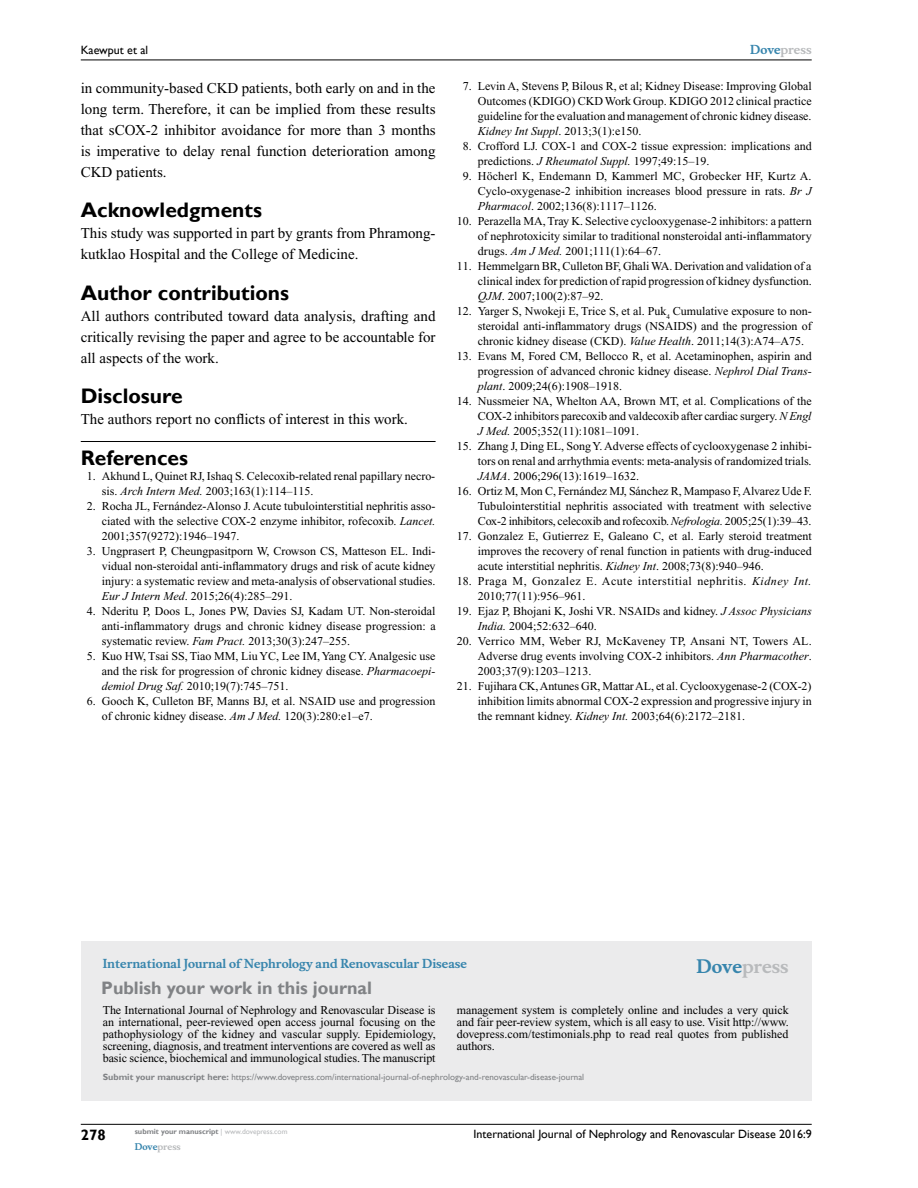
<style>
.page{position:relative;width:918px;height:1188px;background:#fff}
.page>*{position:absolute;margin:0;border:0;box-sizing:border-box;transform-origin:0 0}
.t1{font:700 21px "Gill Sans";color:#000}
.t2{font:700 18px "Gill Sans";color:#808285}
.t3{font:700 18px "Musee";color:#b8babc}
.t4{font:15px/21px "Times New Roman";color:#000;text-align:justify}
.t5{font:700 15px "Gill Sans";color:#000}
.t6{font:12px/15px "Times New Roman";color:#000;text-align:justify}
.t7{font:12px/15px "Times New Roman";letter-spacing:.04em;color:#000}
.t8{font:12px "Gill Sans";color:#000}
.t9{font:700 12px "Musee";color:#3785ad}
.t10{font:700 12px "Musee";color:#b8babc}
.t11{font:9px "Gill Sans";color:#808285}
.t12{font:700 9px "Musee";color:#b8babc}
.t13{font:700 7.5px "Gill Sans";color:#808285}
.s1{font-style:italic}
.s2{color:#3785ad}
.s3{font-weight:700}
.s4{font-weight:400;color:#b8babc}
</style>
<div class="page">
<div style="left:81px;top:941px;width:731px;height:160px;background:#ebebec"></div>
<hr style="left:81px;top:1124px;width:731px;height:1px;background:#000">
<hr style="left:81px;top:60px;width:731px;height:1px;background:#000">
<hr style="left:81px;top:441px;width:355px;height:1px;background:#000">
<p class="t8" style="left:81px;top:43px;width:69px">Kaewput et al</p>
<p class="t4" style="left:81px;top:77px;width:356px">in community-based CKD patients, both early on and in the long term. Therefore, it can be implied from these results that sCOX-2 inhibitor avoidance for more than 3 months is imperative to delay renal function deterioration among CKD patients.</p>
<h1 class="t1" style="left:81px;top:197px;width:183px">Acknowledgments</h1>
<p class="t4" style="left:81px;top:223px;width:356px">This study was supported in part by grants from Phramong&shy;kutklao Hospital and the College of Medicine.</p>
<h1 class="t1" style="left:81px;top:280px;width:210px">Author contributions</h1>
<p class="t4" style="left:81px;top:305px;width:356px">All authors contributed toward data analysis, drafting and critically revising the paper and agree to be accountable for all aspects of the work.</p>
<h1 class="t1" style="left:81px;top:383px;width:103px">Disclosure</h1>
<p class="t4" style="left:81px;top:409px;width:329px">The authors report no conflicts of interest in this work.</p>
<h1 class="t1" style="left:81px;top:445px;width:109px">References</h1>
<p class="t6" style="left:102px;top:468px;width:335px;text-indent:-15px">1. Akhund L, Quinet RJ, Ishaq S. Celecoxib-related renal papillary necro&shy;sis. <span class="s1">Arch Intern Med.</span> 2003;163(1):114–115.</p>
<p class="t6" style="left:102px;top:498px;width:335px;text-indent:-15px">2. Rocha JL, Fernández-Alonso J. Acute tubulointerstitial nephritis asso&shy;ciated with the selective COX-2 enzyme inhibitor, rofecoxib. <span class="s1">Lancet.<br></span>2001;357(9272):1946–1947.</p>
<p class="t6" style="left:102px;top:543px;width:335px;text-indent:-15px">3. Ungprasert P, Cheungpasitporn W, Crowson CS, Matteson EL. Indi&shy;vidual non-steroidal anti-inflammatory drugs and risk of acute kidney injury: a systematic review and meta-analysis of observational studies.<br><span class="s1">Eur J Intern Med</span>. 2015;26(4):285–291.</p>
<p class="t6" style="left:102px;top:603px;width:336px;text-indent:-15px">4. Nderitu P, Doos L, Jones PW, Davies SJ, Kadam UT. Non-steroidal anti-inflammatory drugs and chronic kidney disease progression: a systematic review. <span class="s1">Fam Pract.</span> 2013;30(3):247–255.</p>
<p class="t6" style="left:102px;top:648px;width:335px;text-indent:-15px">5. Kuo HW, Tsai SS, Tiao MM, Liu YC, Lee IM, Yang CY. Analgesic use and the risk for progression of chronic kidney disease. <span class="s1">Pharmacoepi&shy;demiol Drug Saf.</span> 2010;19(7):745–751.</p>
<p class="t6" style="left:102px;top:693px;width:335px;text-indent:-15px">6. Gooch K, Culleton BF, Manns BJ, et al. NSAID use and progression of chronic kidney disease. <span class="s1">Am J Med.</span> 120(3):280:e1–e7.</p>
<p class="t10" style="left:750px;top:43px;width:63px"><span class="s2">Dove</span>press</p>
<p class="t6" style="left:478px;top:79px;width:335px;text-indent:-15px">7. Levin A, Stevens P, Bilous R, et al; Kidney Disease: Improving Global Outcomes (KDIGO) CKD Work Group. KDIGO 2012 clinical practice guideline for the evaluation and management of chronic kidney disease.<br><span class="s1">Kidney Int Suppl</span>. 2013;3(1):e150.</p>
<p class="t6" style="left:478px;top:139px;width:335px;text-indent:-15px">8. Crofford LJ. COX-1 and COX-2 tissue expression: implications and predictions. <span class="s1">J Rheumatol Suppl.</span> 1997;49:15–19.</p>
<p class="t6" style="left:478px;top:169px;width:335px;text-indent:-15px">9. Höcherl K, Endemann D, Kammerl MC, Grobecker HF, Kurtz A.<br>Cyclo-oxygenase-2 inhibition increases blood pressure in rats. <span class="s1">Br J Pharmacol</span>. 2002;136(8):1117–1126.</p>
<p class="t6" style="left:478px;top:214px;width:335px;text-indent:-21px">10. Perazella MA, Tray K. Selective cyclooxygenase-2 inhibitors: a pattern of nephrotoxicity similar to traditional nonsteroidal anti-inflammatory drugs. <span class="s1">Am J Med.</span> 2001;111(1):64–67.</p>
<p class="t6" style="left:478px;top:259px;width:335px;text-indent:-21px">11. Hemmelgarn BR, Culleton BF, Ghali WA. Derivation and validation of a clinical index for prediction of rapid progression of kidney dysfunction.<br><span class="s1">QJM</span>. 2007;100(2):87–92.</p>
<p class="t6" style="left:478px;top:304px;width:335px;text-indent:-21px">12. Yarger S, Nwokeji E, Trice S, et al. Puk<sub>4</sub> Cumulative exposure to non&shy;steroidal anti-inflammatory drugs (NSAIDS) and the progression of chronic kidney disease (CKD). <span class="s1">Value Health</span>. 2011;14(3):A74–A75.</p>
<p class="t6" style="left:478px;top:349px;width:335px;text-indent:-21px">13. Evans M, Fored CM, Bellocco R, et al. Acetaminophen, aspirin and progression of advanced chronic kidney disease. <span class="s1">Nephrol Dial Trans&shy;plant</span>. 2009;24(6):1908–1918.</p>
<p class="t6" style="left:478px;top:394px;width:335px;text-indent:-21px">14. Nussmeier NA, Whelton AA, Brown MT, et al. Complications of the COX-2 inhibitors parecoxib and valdecoxib after cardiac surgery. <span class="s1">NEngl J Med.</span> 2005;352(11):1081–1091.</p>
<p class="t6" style="left:478px;top:439px;width:335px;text-indent:-21px">15. Zhang J, Ding EL, Song Y. Adverse effects of cyclooxygenase 2 inhibi&shy;tors on renal and arrhythmia events: meta-analysis of randomized trials.<br><span class="s1">JAMA</span>. 2006;296(13):1619–1632.</p>
<p class="t6" style="left:478px;top:484px;width:336px;text-indent:-21px">16. Ortiz M, Mon C, Fernández MJ, Sánchez R, Mampaso F, Alvarez Ude F.<br>Tubulointerstitial nephritis associated with treatment with selective Cox-2 inhibitors, celecoxib and rofecoxib. <span class="s1">Nefrologia.</span> 2005;25(1):39–43.</p>
<p class="t6" style="left:478px;top:529px;width:335px;text-indent:-21px">17. Gonzalez E, Gutierrez E, Galeano C, et al. Early steroid treatment improves the recovery of renal function in patients with drug-induced acute interstitial nephritis. <span class="s1">Kidney Int</span>. 2008;73(8):940–946.</p>
<p class="t7" style="left:478px;top:574px;width:335px;text-indent:-21px">18. Praga M, Gonzalez E. Acute interstitial nephritis. <span class="s1">Kidney Int.<br></span>2010;77(11):956–961.</p>
<p class="t6" style="left:478px;top:604px;width:335px;text-indent:-21px">19. Ejaz P, Bhojani K, Joshi VR. NSAIDs and kidney. <span class="s1">J Assoc Physicians<br>India.</span> 2004;52:632–640.</p>
<p class="t6" style="left:478px;top:634px;width:335px;text-indent:-21px">20. Verrico MM, Weber RJ, McKaveney TP, Ansani NT, Towers AL.<br>Adverse drug events involving COX-2 inhibitors. <span class="s1">Ann Pharmacother</span>.<br>2003;37(9):1203–1213.</p>
<p class="t6" style="left:478px;top:679px;width:335px;text-indent:-21px">21. Fujihara CK, Antunes GR, Mattar AL, et al. Cyclooxygenase-2 (COX-2) inhibition limits abnormal COX-2 expression and progressive injury in the remnant kidney. <span class="s1">Kidney Int.</span> 2003;64(6):2172–2181.</p>
<p class="t9" style="left:103px;top:956px;width:366px">International Journal of Nephrology and Renovascular Disease</p>
<h2 class="t2" style="left:101px;top:977px;width:272px">Publish your work in this journal</h2>
<h2 class="t3" style="left:697px;top:955px;width:94px"><span class="s2">Dove</span>press</h2>
<p class="t6" style="left:103px;top:1004px;width:334px;line-height:12px">The International Journal of Nephrology and Renovascular Disease is an international, peer-reviewed open access journal focusing on the pathophysiology of the kidney and vascular supply. Epidemiology, screening, diagnosis, and treatment interventions are covered as well as basic science, biochemical and immunological studies. The manuscript</p>
<p class="t6" style="left:457px;top:1004px;width:333px;line-height:12px">management system is completely online and includes a very quick and fair peer-review system, which is all easy to use. Visit http://www. dovepress.com/testimonials.php to read real quotes from published authors.</p>
<p class="t11" style="left:103px;top:1072px;width:483px"><span class="s3">Submit your manuscript here:</span> https://www.dovepress.com/international-journal-of-nephrology-and-renovascular-disease-journal</p>
<p class="t5" style="left:81px;top:1126px;width:26px">278</p>
<p class="t13" style="left:135px;top:1127px;width:154px">submit your manuscript <span class="s4">| www.dovepress.com</span></p>
<p class="t12" style="left:135px;top:1141px;width:48px"><span class="s2">Dove</span>press</p>
<p class="t8" style="left:474px;top:1127px;width:340px">International Journal of Nephrology and Renovascular Disease 2016:9</p>
</div>
